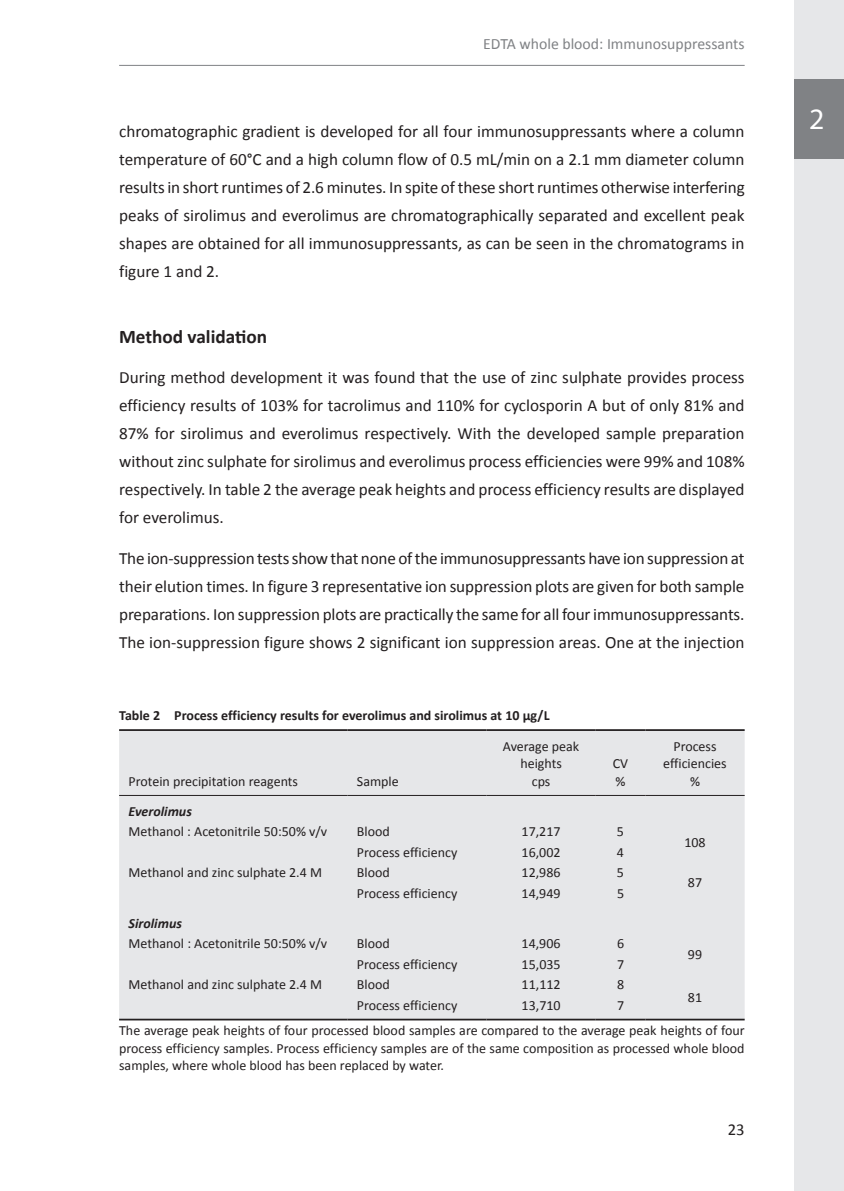
<style>
.page{position:relative;width:844px;height:1191px;background:#fff}
.page>*{position:absolute;margin:0;border:0;box-sizing:border-box;transform-origin:0 0}
.t1{font:29.75px "Myriad Pro";color:#fff}
.t2{font:700 19.25px "Calibri";color:#231f20}
.t3{font:17.15px/28px "Calibri";color:#231f20;text-align:justify}
.t4{font:16.62px "Calibri";color:#231f20}
.t5{font:15.75px "Calibri";color:#808285}
.t6{font:14px/17.5px "Calibri";color:#231f20}
.t7{font:700 14px "Calibri";color:#231f20}
.t8{font:italic 700 14px "Calibri";color:#231f20}
</style>
<div class="page">
<hr style="left:119px;top:65px;width:625px;height:1px;background:#808285">
<div style="left:794px;top:0;width:49px;height:1191px;background:#e6e7e9"></div>
<div style="left:794px;top:79px;width:49px;height:80px;background:#808285"></div>
<div style="left:119px;top:731px;width:625px;height:287px;background:#e6e7e9"></div>
<hr style="left:119px;top:1018px;width:228px;height:2px;background:#231f20">
<hr style="left:347px;top:1018px;width:139px;height:2px;background:#231f20">
<hr style="left:486px;top:1018px;width:109px;height:2px;background:#231f20">
<hr style="left:595px;top:1018px;width:50px;height:2px;background:#231f20">
<hr style="left:645px;top:1018px;width:99px;height:2px;background:#231f20">
<hr style="left:119px;top:729px;width:228px;height:2px;background:#231f20">
<hr style="left:347px;top:729px;width:139px;height:2px;background:#231f20">
<hr style="left:486px;top:729px;width:109px;height:2px;background:#231f20">
<hr style="left:595px;top:729px;width:50px;height:2px;background:#231f20">
<hr style="left:645px;top:729px;width:99px;height:2px;background:#231f20">
<hr style="left:119px;top:795px;width:228px;height:1px;background:#231f20">
<hr style="left:347px;top:795px;width:139px;height:1px;background:#231f20">
<hr style="left:486px;top:795px;width:109px;height:1px;background:#231f20">
<hr style="left:595px;top:795px;width:50px;height:1px;background:#231f20">
<hr style="left:645px;top:795px;width:99px;height:1px;background:#231f20">
<p class="t5" style="left:483px;top:34px;width:263px">EDTA whole blood: Immunosuppressants</p>
<p class="t3" style="left:119px;top:117px;width:627px">chromatographic gradient is developed for all four immunosuppressants where a column temperature of 60°C and a high column flow of 0.5 mL/min on a 2.1 mm diameter column results in short runtimes of 2.6 minutes. In spite of these short runtimes otherwise interfering peaks of sirolimus and everolimus are chromatographically separated and excellent peak shapes are obtained for all immunosuppressants, as can be seen in the chromatograms in figure 1 and 2.</p>
<p class="t2" style="left:119px;top:324px;width:149px">Method validation</p>
<p class="t3" style="left:119px;top:364px;width:627px">During method development it was found that the use of zinc sulphate provides process efficiency results of 103% for tacrolimus and 110% for cyclosporin A but of only 81% and 87% for sirolimus and everolimus respectively. With the developed sample preparation without zinc sulphate for sirolimus and everolimus process efficiencies were 99% and 108% respectively. In table 2 the average peak heights and process efficiency results are displayed for everolimus.</p>
<p class="t3" style="left:119px;top:544px;width:626px">The ion-suppression tests show that none of the immunosuppressants have ion suppression at their elution times. In figure 3 representative ion suppression plots are given for both sample preparations. Ion suppression plots are practically the same for all four immunosuppressants.<br>The ion-suppression figure shows 2 significant ion suppression areas. One at the injection</p>
<p class="t7" style="left:119px;top:706px;width:432px">Table 2 Process efficiency results for everolimus and sirolimus at 10 µg/L</p>
<p class="t6" style="left:128px;top:772px;width:171px">Protein precipitation reagents</p>
<p class="t6" style="left:357px;top:772px;width:43px">Sample</p>
<p class="t6" style="left:503px;top:737px;width:78px;text-align:center">Average peak heights<br>cps</p>
<p class="t6" style="left:612px;top:754px;width:17px">CV %</p>
<p class="t8" style="left:128px;top:802px;width:65px">Everolimus</p>
<p class="t6" style="left:128px;top:823px;width:200px">Methanol : Acetonitrile 50:50% v/v</p>
<p class="t6" style="left:357px;top:823px;width:34px">Blood</p>
<p class="t6" style="left:521px;top:823px;width:40px">17,217</p>
<p class="t6" style="left:616px;top:823px;width:9px">5</p>
<p class="t6" style="left:357px;top:843px;width:102px">Process efficiency</p>
<p class="t6" style="left:521px;top:843px;width:40px">16,002</p>
<p class="t6" style="left:616px;top:843px;width:9px">4</p>
<p class="t6" style="left:128px;top:863px;width:195px">Methanol and zinc sulphate 2.4 M</p>
<p class="t6" style="left:357px;top:863px;width:34px">Blood</p>
<p class="t6" style="left:521px;top:863px;width:40px">12,986</p>
<p class="t6" style="left:616px;top:863px;width:9px">5</p>
<p class="t6" style="left:357px;top:884px;width:102px">Process efficiency</p>
<p class="t6" style="left:521px;top:884px;width:40px">14,949</p>
<p class="t6" style="left:617px;top:884px;width:9px">5</p>
<p class="t8" style="left:128px;top:914px;width:55px">Sirolimus</p>
<p class="t6" style="left:128px;top:935px;width:200px">Methanol : Acetonitrile 50:50% v/v</p>
<p class="t6" style="left:357px;top:935px;width:34px">Blood</p>
<p class="t6" style="left:521px;top:935px;width:40px">14,906</p>
<p class="t6" style="left:617px;top:935px;width:9px">6</p>
<p class="t6" style="left:357px;top:955px;width:102px">Process efficiency</p>
<p class="t6" style="left:521px;top:955px;width:40px">15,035</p>
<p class="t6" style="left:617px;top:955px;width:9px">7</p>
<p class="t6" style="left:663px;top:737px;width:65px;text-align:center">Process efficiencies %</p>
<p class="t6" style="left:684px;top:833px;width:23px">108</p>
<p class="t6" style="left:687px;top:874px;width:16px">87</p>
<p class="t6" style="left:687px;top:945px;width:16px">99</p>
<p class="t6" style="left:129px;top:975px;width:195px">Methanol and zinc sulphate 2.4 M</p>
<p class="t6" style="left:357px;top:975px;width:34px">Blood</p>
<p class="t6" style="left:521px;top:975px;width:40px">11,112</p>
<p class="t6" style="left:617px;top:975px;width:9px">8</p>
<p class="t6" style="left:687px;top:988px;width:16px">81</p>
<p class="t6" style="left:357px;top:996px;width:102px">Process efficiency</p>
<p class="t6" style="left:521px;top:996px;width:40px">13,710</p>
<p class="t6" style="left:119px;top:992px;width:627px;line-height:25.4px;text-indent:497px">7<br>The average peak heights of four processed blood samples are compared to the average peak heights of four</p>
<p class="t6" style="left:119px;top:1039px;width:626px">process efficiency samples. Process efficiency samples are of the same composition as processed whole blood samples, where whole blood has been replaced by water.</p>
<p class="t4" style="left:727px;top:1119px;width:18px">23</p>
<h1 class="t1" style="left:808px;top:101px;width:17px">2</h1>
</div>
